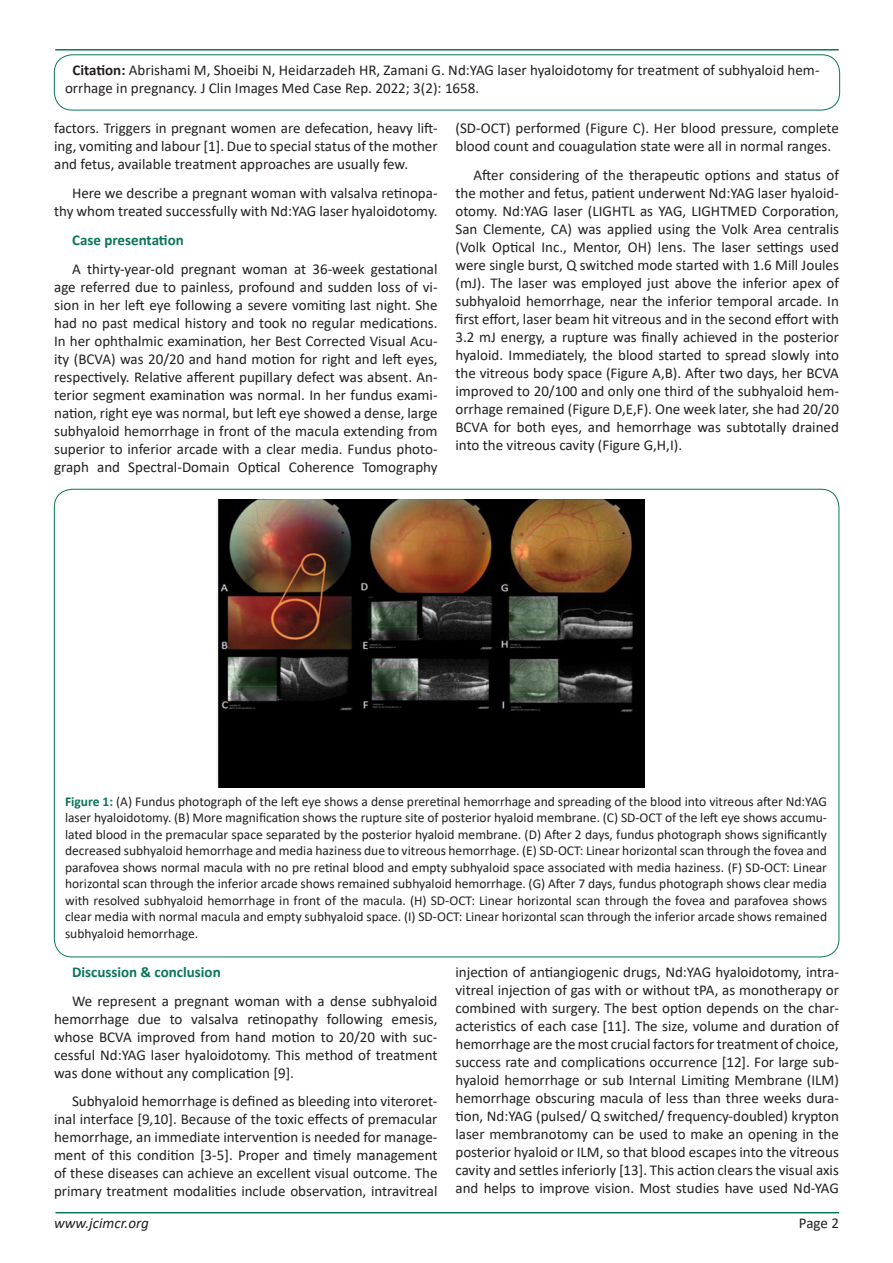
<style>
.page{position:relative;width:893px;height:1263px;background:#fff}
.page>*{position:absolute;margin:0;border:0;box-sizing:border-box;transform-origin:0 0}
.t1{font:15px/18px "Calibri";color:#231f20;text-align:justify}
.t2{font:700 15px "Calibri";color:#0a755b}
.t3{font:italic 15px "Calibri";color:#231f20}
.t4{font:13.5px/16.5px "Calibri";color:#231f20;text-align:justify}
.s1{font-weight:700}
.s2{font-weight:700;color:#0a755b}
</style>
<div class="page">
<hr style="left:55px;top:1212px;width:784px;height:1px;background:#0a755b">
<hr style="left:55px;top:49px;width:784px;height:2px;background:#0a755b">
<div style="left:54px;top:55px;width:786px;height:55px;border:1px solid #0a755b;border-radius:18px"></div>
<img style="left:216px;top:499px;width:428px;height:289px">
<p class="t1" style="left:65px;top:61px;width:756px;text-indent:8px"><span class="s1">Citation:</span> Abrishami M, Shoeibi N, Heidarzadeh HR, Zamani G. Nd:YAG laser hyaloidotomy for treatment of subhyaloid hem&shy;orrhage in pregnancy. J Clin Images Med Case Rep. 2022; 3(2): 1658.</p>
<p class="t1" style="left:54px;top:119px;width:385px">factors. Triggers in pregnant women are defecation, heavy lift&shy;ing, vomiting and labour [1]. Due to special status of the mother and fetus, available treatment approaches are usually few.</p>
<p class="t1" style="left:54px;top:184px;width:385px;text-align:right">Here we describe a pregnant woman with valsalva retinopa&shy;thy whom treated successfully with Nd:YAG laser hyaloidotomy.</p>
<p class="t2" style="left:72px;top:229px;width:113px">Case presentation</p>
<p class="t1" style="left:54px;top:259px;width:385px;text-indent:18px">A thirty-year-old pregnant woman at 36-week gestational age referred due to painless, profound and sudden loss of vi&shy;sion in her left eye following a severe vomiting last night. She had no past medical history and took no regular medications.<br>In her ophthalmic examination, her Best Corrected Visual Acu&shy;ity (BCVA) was 20/20 and hand motion for right and left eyes, respectively. Relative afferent pupillary defect was absent. An&shy;terior segment examination was normal. In her fundus exami&shy;nation, right eye was normal, but left eye showed a dense, large subhyaloid hemorrhage in front of the macula extending from superior to inferior arcade with a clear media. Fundus photo&shy;graph and Spectral-Domain Optical Coherence Tomography</p>
<p class="t1" style="left:455px;top:119px;width:385px">(SD-OCT) performed (Figure C). Her blood pressure, complete blood count and couagulation state were all in normal ranges.</p>
<p class="t1" style="left:455px;top:166px;width:385px;text-indent:18px">After considering of the therapeutic options and status of the mother and fetus, patient underwent Nd:YAG laser hyaloid&shy;otomy. Nd:YAG laser (LIGHTL as YAG, LIGHTMED Corporation, San Clemente, CA) was applied using the Volk Area centralis (Volk Optical Inc., Mentor, OH) lens. The laser settings used were single burst, Q switched mode started with 1.6 Mill Joules (mJ). The laser was employed just above the inferior apex of subhyaloid hemorrhage, near the inferior temporal arcade. In first effort, laser beam hit vitreous and in the second effort with 3.2 mJ energy, a rupture was finally achieved in the posterior hyaloid. Immediately, the blood started to spread slowly into the vitreous body space (Figure A,B). After two days, her BCVA improved to 20/100 and only one third of the subhyaloid hem&shy;orrhage remained (Figure D,E,F). One week later, she had 20/20<br>BCVA for both eyes, and hemorrhage was subtotally drained into the vitreous cavity (Figure G,H,I).</p>
<p class="t4" style="left:65px;top:792px;width:764px"><span class="s2">Figure 1:</span> (A) Fundus photograph of the left eye shows a dense preretinal hemorrhage and spreading of the blood into vitreous after Nd:YAG laser hyaloidotomy. (B) More magnification shows the rupture site of posterior hyaloid membrane. (C) SD-OCT of the left eye shows accumu&shy;lated blood in the premacular space separated by the posterior hyaloid membrane. (D) After 2 days, fundus photograph shows significantly decreased subhyaloid hemorrhage and media haziness due to vitreous hemorrhage. (E) SD-OCT: Linear horizontal scan through the fovea and parafovea shows normal macula with no pre retinal blood and empty subhyaloid space associated with media haziness. (F) SD-OCT: Linear horizontal scan through the inferior arcade shows remained subhyaloid hemorrhage. (G) After 7 days, fundus photograph shows clear media with resolved subhyaloid hemorrhage in front of the macula. (H) SD-OCT: Linear horizontal scan through the fovea and parafovea shows clear media with normal macula and empty subhyaloid space. (I) SD-OCT: Linear horizontal scan through the inferior arcade shows remained subhyaloid hemorrhage.</p>
<p class="t2" style="left:72px;top:961px;width:150px">Discussion &amp; conclusion</p>
<p class="t1" style="left:54px;top:991px;width:385px;text-indent:18px">We represent a pregnant woman with a dense subhyaloid hemorrhage due to valsalva retinopathy following emesis, whose BCVA improved from hand motion to 20/20 with suc&shy;cessful Nd:YAG laser hyaloidotomy. This method of treatment was done without any complication [9].</p>
<p class="t1" style="left:54px;top:1092px;width:385px;text-indent:18px">Subhyaloid hemorrhage is defined as bleeding into viteroret&shy;inal interface [9,10]. Because of the toxic effects of premacular hemorrhage, an immediate intervention is needed for manage&shy;ment of this condition [3-5]. Proper and timely management of these diseases can achieve an excellent visual outcome. The primary treatment modalities include observation, intravitreal</p>
<p class="t1" style="left:455px;top:962px;width:385px">injection of antiangiogenic drugs, Nd:YAG hyaloidotomy, intra&shy;vitreal injection of gas with or without tPA, as monotherapy or combined with surgery. The best option depends on the char&shy;acteristics of each case [11]. The size, volume and duration of hemorrhage are the most crucial factors for treatment of choice, success rate and complications occurrence [12]. For large sub&shy;hyaloid hemorrhage or sub Internal Limiting Membrane (ILM) hemorrhage obscuring macula of less than three weeks dura&shy;tion, Nd:YAG (pulsed/ Q switched/ frequency-doubled) krypton laser membranotomy can be used to make an opening in the posterior hyaloid or ILM, so that blood escapes into the vitreous cavity and settles inferiorly [13]. This action clears the visual axis and helps to improve vision. Most studies have used Nd-YAG</p>
<p class="t3" style="left:54px;top:1212px;width:96px">www.jcimcr.org</p>
<p class="t1" style="left:799px;top:1213px;width:42px">Page 2</p>
</div>
